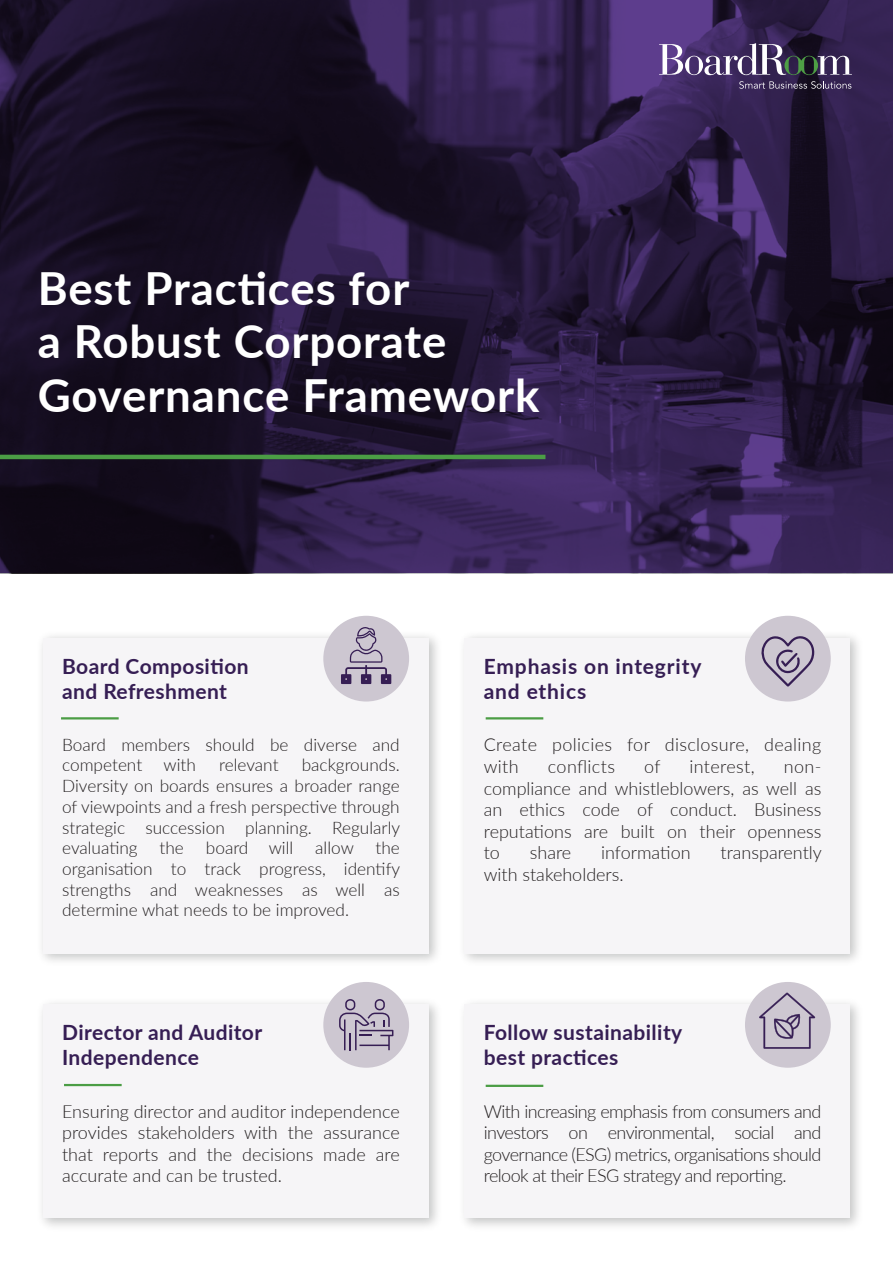
<style>
.page{position:relative;width:893px;height:1263px;background:#fff}
.page>*{position:absolute;margin:0;border:0;box-sizing:border-box;transform-origin:0 0}
.t1{font:700 45.6px/53.7px "Lato";letter-spacing:.02em;color:#fff}
.t2{font:700 21px/25.2px "Lato";letter-spacing:.02em;color:#361e54}
.t3{font:700 21px/25.2px "Lato";letter-spacing:.04em;color:#361e54}
.t4{font:300 18px/21.6px "Lato";color:#231f20;text-align:justify}
.t5{font:300 18px/21.6px "Lato";letter-spacing:.02em;color:#231f20}
.t6{font:300 17.25px/20.7px "Lato";color:#231f20;text-align:justify}
</style>
<div class="page">
<svg style="left:0;top:0;width:893px;height:573px;background:#25183a"></svg>
<svg style="left:739px;top:81px;width:112px;height:8px"></svg>
<svg style="left:659px;top:43px;width:193px;height:32px"></svg>
<hr style="left:0;top:455px;width:543px;height:4px;background:#4b9d45">
<div style="left:43px;top:1004px;width:385px;height:214px;background:#f6f5f7"></div>
<div style="left:323px;top:982px;width:86px;height:86px;background:#cdc7d1;border-radius:50%"></div>
<svg style="left:339px;top:999px;width:54px;height:51px"></svg>
<hr style="left:65px;top:1084px;width:56px;height:2px;background:#4b9d45">
<div style="left:43px;top:638px;width:385px;height:315px;background:#f6f5f7"></div>
<div style="left:323px;top:616px;width:86px;height:85px;background:#cdc7d1;border-radius:50%"></div>
<svg style="left:341px;top:627px;width:50px;height:57px"></svg>
<hr style="left:62px;top:717px;width:56px;height:2px;background:#4b9d45">
<div style="left:465px;top:638px;width:385px;height:315px;background:#f6f5f7"></div>
<div style="left:745px;top:616px;width:86px;height:85px;background:#cdc7d1;border-radius:50%"></div>
<svg style="left:761px;top:636px;width:53px;height:50px"></svg>
<hr style="left:487px;top:717px;width:55px;height:2px;background:#4b9d45">
<div style="left:465px;top:1004px;width:385px;height:214px;background:#f6f5f7"></div>
<div style="left:745px;top:982px;width:86px;height:86px;background:#cdc7d1;border-radius:50%"></div>
<svg style="left:759px;top:992px;width:56px;height:57px"></svg>
<hr style="left:487px;top:1085px;width:55px;height:2px;background:#4b9d45">
<h1 class="t1" style="left:38px;top:259px;width:503px">Best Practices for<br>a Robust Corporate<br>Governance Framework</h1>
<p class="t2" style="left:62px;top:653px;width:188px">Board Composition and Refreshment</p>
<p class="t6" style="left:62px;top:733px;width:339px">Board members should be diverse and competent with</p>
<p class="t6" style="left:62px;top:754px;width:339px;text-indent:240px">backgrounds.<br>Diversity on boards ensures a broader range of viewpoints and a fresh perspective through strategic succession planning. Regularly evaluating</p>
<p class="t6" style="left:219px;top:754px;width:61px">relevant</p>
<p class="t6" style="left:62px;top:837px;width:340px;text-indent:253px">allow the organisation to track progress, identify strengths and weaknesses as well as determine what needs to be improved.</p>
<p class="t6" style="left:160px;top:837px;width:26px">the</p>
<p class="t6" style="left:206px;top:837px;width:89px">board will</p>
<p class="t2" style="left:62px;top:1019px;width:202px">Director and Auditor<br>Independence</p>
<p class="t4" style="left:62px;top:1099px;width:339px">Ensuring director and auditor independence provides stakeholders with the assurance that reports and the decisions made are accurate and can be trusted.</p>
<p class="t3" style="left:484px;top:653px;width:219px">Emphasis on integrity and ethics</p>
<p class="t5" style="left:484px;top:733px;width:339px">Create policies for disclosure, dealing with</p>
<p class="t5" style="left:548px;top:755px;width:69px">conflicts</p>
<p class="t4" style="left:644px;top:755px;width:18px">of</p>
<p class="t5" style="left:689px;top:755px;width:67px">interest,</p>
<p class="t4" style="left:484px;top:755px;width:339px;text-indent:300px">non&shy;compliance and whistleblowers, as well as an ethics code of conduct. Business reputations are built on their openness to</p>
<p class="t4" style="left:530px;top:841px;width:43px">share</p>
<p class="t4" style="left:601px;top:841px;width:91px">information</p>
<p class="t4" style="left:720px;top:841px;width:103px">transparently</p>
<p class="t4" style="left:484px;top:863px;width:141px">with stakeholders.</p>
<p class="t2" style="left:484px;top:1019px;width:200px">Follow sustainability best practices</p>
<p class="t4" style="left:484px;top:1099px;width:339px">With increasing emphasis from consumers and investors on environmental, social and governance (ESG) metrics, organisations should relook at their ESG strategy and reporting.</p>
</div>
